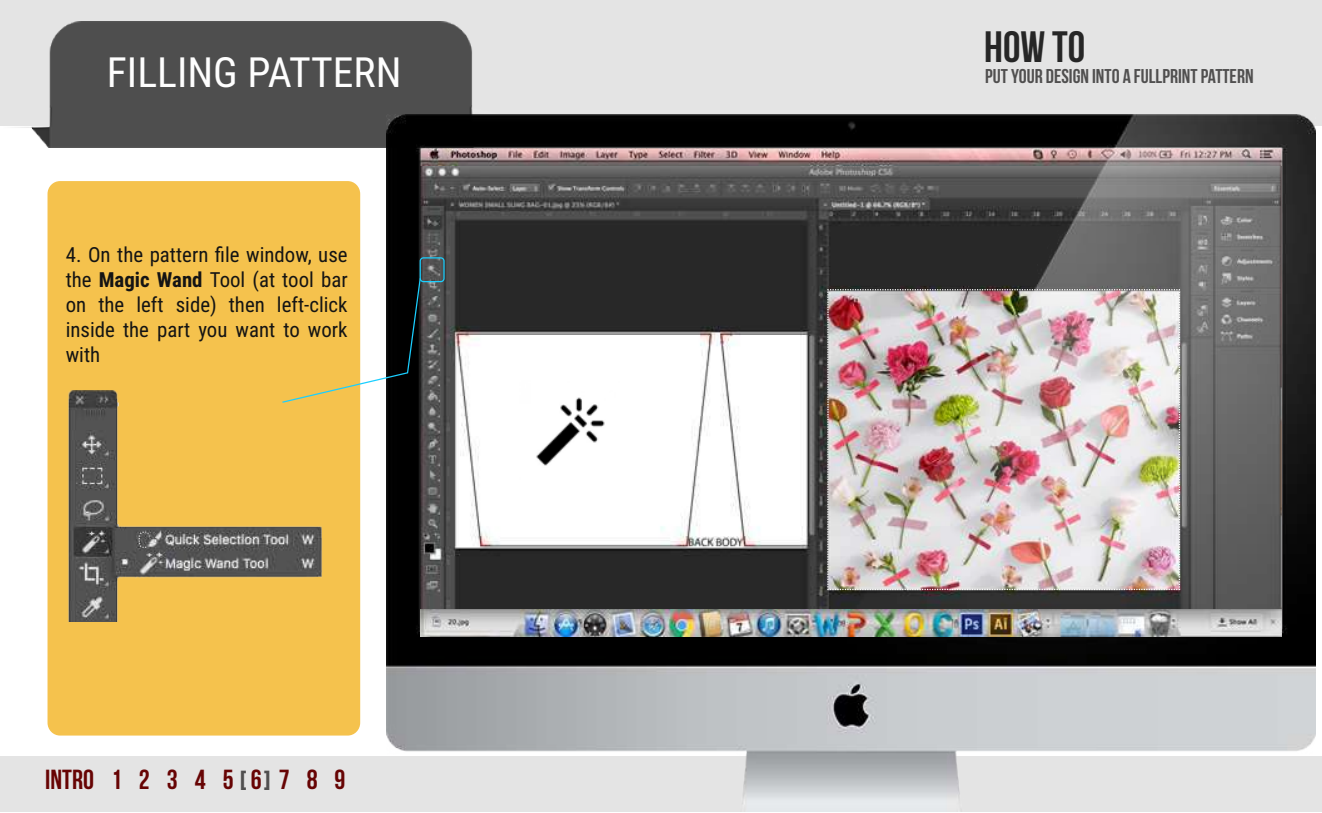
<style>
.page{position:relative;width:1322px;height:813px;background:#fff}
.page>*{position:absolute;margin:0;border:0;box-sizing:border-box;transform-origin:0 0}
.t1{font:700 43.62px "Bebas Neue";color:#262626}
.t2{font:41.62px "Roboto Condensed";color:#fefefe}
.t3{font:700 27.5px "Bebas Neue";color:#670404}
.t4{font:700 27.5px "Bebas Neue";color:#504f4f}
.t5{font:20.75px/25px "Roboto Condensed";color:#141414;text-align:justify}
.t6{font:700 19.88px "Bebas Neue";color:#504f4f}
.s1{font-weight:700}
</style>
<div class="page">
<div style="left:0;top:0;width:1321px;height:811px;background:#e4e4e4"></div>
<div style="left:0;top:126px;width:1321px;height:629px;background:#fff"></div>
<div style="left:47px;top:181px;width:313px;height:554px;background:#f5c24d;border-radius:13px"></div>
<img style="left:17px;top:21px;width:502px;height:126px">
<img style="left:386px;top:115px;width:929px;height:689px">
<img style="left:420px;top:609px;width:861px;height:28px">
<img style="left:519px;top:381px;width:102px;height:101px">
<img style="left:826px;top:288px;width:354px;height:302px">
<img style="left:68px;top:391px;width:254px;height:231px">
<div style="left:419px;top:257px;width:25px;height:25px;border:1px solid #1acfff;border-radius:3px"></div>
<svg style="left:281px;top:277px;width:140px;height:126px"></svg>
<h2 class="t2" style="left:107px;top:48px;width:296px">FILLING PATTERN</h2>
<p class="t5" style="left:66px;top:241px;width:283px">4. On the pattern file window, use the <span class="s1">Magic Wand</span> Tool (at tool bar on the left side) then left-click inside the part you want to work with</p>
<h3 class="t3" style="left:45px;top:763px;width:302px">INTRO 1 2 3 4 5 6 7 8 9</h3>
<h3 class="t4" style="left:240px;top:764px;width:32px">[ ]</h3>
<h1 class="t1" style="left:984px;top:21px;width:102px">HOW TO</h1>
<p class="t6" style="left:985px;top:64px;width:270px">PUT YOUR DESIGN INTO A FULLPRINT PATTERN</p>
</div>
